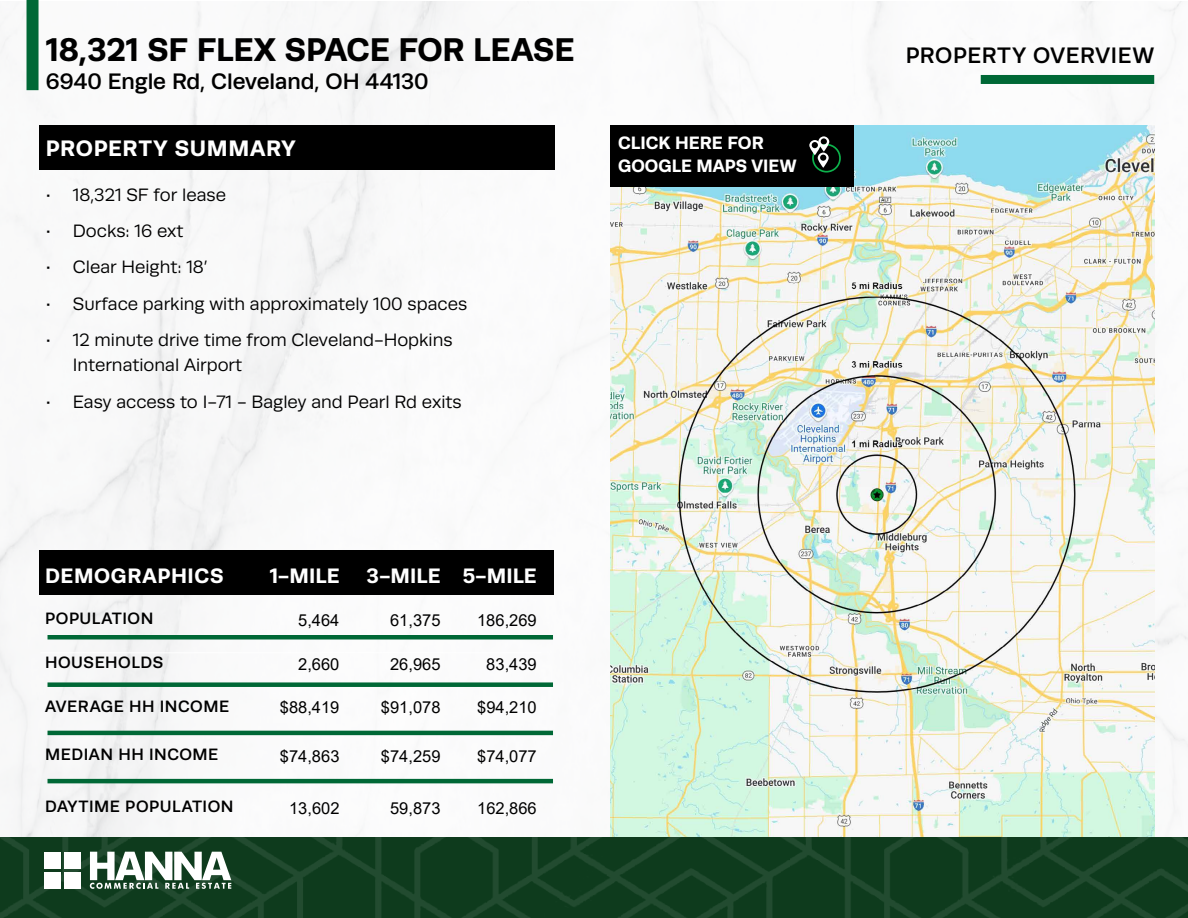
<style>
.page{position:relative;width:1188px;height:918px;background:#fff}
.page>*{position:absolute;margin:0;border:0;box-sizing:border-box;transform-origin:0 0}
.t1{font:700 33px "Runda";letter-spacing:-.005em;color:#000}
.t2{font:500 22.5px "Runda";color:#000}
.t3{font:500 22.5px "Runda";letter-spacing:.03em;color:#000}
.t4{font:700 22.5px "Runda";letter-spacing:.03em;color:#fff}
.t5{font:700 21px "Runda";letter-spacing:.025em;color:#fff}
.t6{font:700 21px "Runda";color:#fff}
.t7{font:18px/25.5px "Runda";color:#000}
.t8{font:700 18px/22.8px "Runda";color:#fff}
.t9{font:16.5px "Arial";color:#000}
.t10{font:500 16.5px "Runda";letter-spacing:.03em;color:#000}
</style>
<div class="page">
<img style="left:0;top:2px;width:749px;height:835px">
<img style="left:867px;top:2px;width:321px;height:835px">
<img style="left:610px;top:125px;width:544px;height:712px">
<div style="left:27px;top:0;width:12px;height:90px;background:#006836"></div>
<img style="left:0;top:837px;width:1188px;height:81px">
<svg style="left:90px;top:852px;width:141px;height:37px"></svg>
<div style="left:45px;top:852px;width:16px;height:16px;background:#fff"></div>
<div style="left:65px;top:852px;width:16px;height:16px;background:#fff"></div>
<div style="left:45px;top:872px;width:16px;height:17px;background:#fff"></div>
<div style="left:65px;top:872px;width:16px;height:17px;background:#fff"></div>
<div style="left:39px;top:551px;width:514px;height:44px;background:#000"></div>
<div style="left:39px;top:125px;width:516px;height:44px;background:#000"></div>
<div style="left:610px;top:125px;width:243px;height:62px;background:#000"></div>
<div style="left:812px;top:144px;width:29px;height:29px;border:2px solid #0db14b;border-radius:50%"></div>
<svg style="left:809px;top:136px;width:20px;height:32px"></svg>
<div style="left:48px;top:635px;width:505px;height:5px;background:#006836"></div>
<div style="left:48px;top:682px;width:505px;height:5px;background:#006836"></div>
<hr style="left:48px;top:731px;width:505px;height:4px;background:#006836">
<hr style="left:48px;top:779px;width:505px;height:4px;background:#006836">
<div style="left:981px;top:75px;width:173px;height:9px;background:#006836"></div>
<hr style="left:40px;top:652px;width:202px;height:1px;background:#fff">
<hr style="left:242px;top:652px;width:102px;height:1px;background:#fff">
<hr style="left:344px;top:652px;width:101px;height:1px;background:#fff">
<hr style="left:445px;top:652px;width:96px;height:1px;background:#fff">
<h1 class="t1" style="left:46px;top:30px;width:530px">18,321 SF FLEX SPACE FOR LEASE</h1>
<p class="t2" style="left:46px;top:68px;width:384px">6940 Engle Rd, Cleveland, OH 44130</p>
<p class="t4" style="left:46px;top:134px;width:251px">PROPERTY SUMMARY</p>
<p class="t7" style="left:46px;top:182px;width:182px">• 18,321 SF for lease</p>
<p class="t7" style="left:46px;top:218px;width:139px">• Docks: 16 ext</p>
<p class="t7" style="left:46px;top:254px;width:163px">• Clear Height: 18’</p>
<p class="t7" style="left:46px;top:291px;width:423px">• Surface parking with approximately 100 spaces</p>
<p class="t7" style="left:73px;top:327px;width:381px;text-indent:-27px">• 12 minute drive time from Cleveland-Hopkins<br>International Airport</p>
<p class="t7" style="left:46px;top:389px;width:417px">• Easy access to I-71 - Bagley and Pearl Rd exits</p>
<p class="t8" style="left:618px;top:131px;width:180px">CLICK HERE FOR<br>GOOGLE MAPS VIEW</p>
<p class="t5" style="left:45px;top:563px;width:180px">DEMOGRAPHICS</p>
<p class="t5" style="left:270px;top:563px;width:71px">1-MILE</p>
<p class="t6" style="left:367px;top:563px;width:172px">3-MILE 5-MILE</p>
<p class="t10" style="left:45px;top:608px;width:110px">POPULATION</p>
<p class="t9" style="left:298px;top:608px;width:43px">5,464</p>
<p class="t9" style="left:390px;top:608px;width:52px">61,375</p>
<p class="t9" style="left:477px;top:608px;width:61px">186,269</p>
<p class="t10" style="left:45px;top:652px;width:120px">HOUSEHOLDS</p>
<p class="t9" style="left:298px;top:652px;width:43px">2,660</p>
<p class="t9" style="left:390px;top:652px;width:52px">26,965</p>
<p class="t9" style="left:486px;top:652px;width:52px">83,439</p>
<p class="t10" style="left:45px;top:696px;width:185px">AVERAGE HH INCOME</p>
<p class="t9" style="left:280px;top:696px;width:61px">$88,419</p>
<p class="t9" style="left:381px;top:696px;width:61px">$91,078</p>
<p class="t9" style="left:477px;top:696px;width:61px">$94,210</p>
<p class="t10" style="left:45px;top:745px;width:175px">MEDIAN HH INCOME</p>
<p class="t9" style="left:280px;top:745px;width:61px">$74,863</p>
<p class="t9" style="left:381px;top:745px;width:61px">$74,259</p>
<p class="t9" style="left:477px;top:745px;width:61px">$74,077</p>
<p class="t10" style="left:45px;top:797px;width:190px">DAYTIME POPULATION</p>
<p class="t9" style="left:289px;top:797px;width:52px">13,602</p>
<p class="t9" style="left:390px;top:797px;width:52px">59,873</p>
<p class="t9" style="left:477px;top:797px;width:61px">162,866</p>
<p class="t3" style="left:906px;top:43px;width:250px">PROPERTY OVERVIEW</p>
</div>
